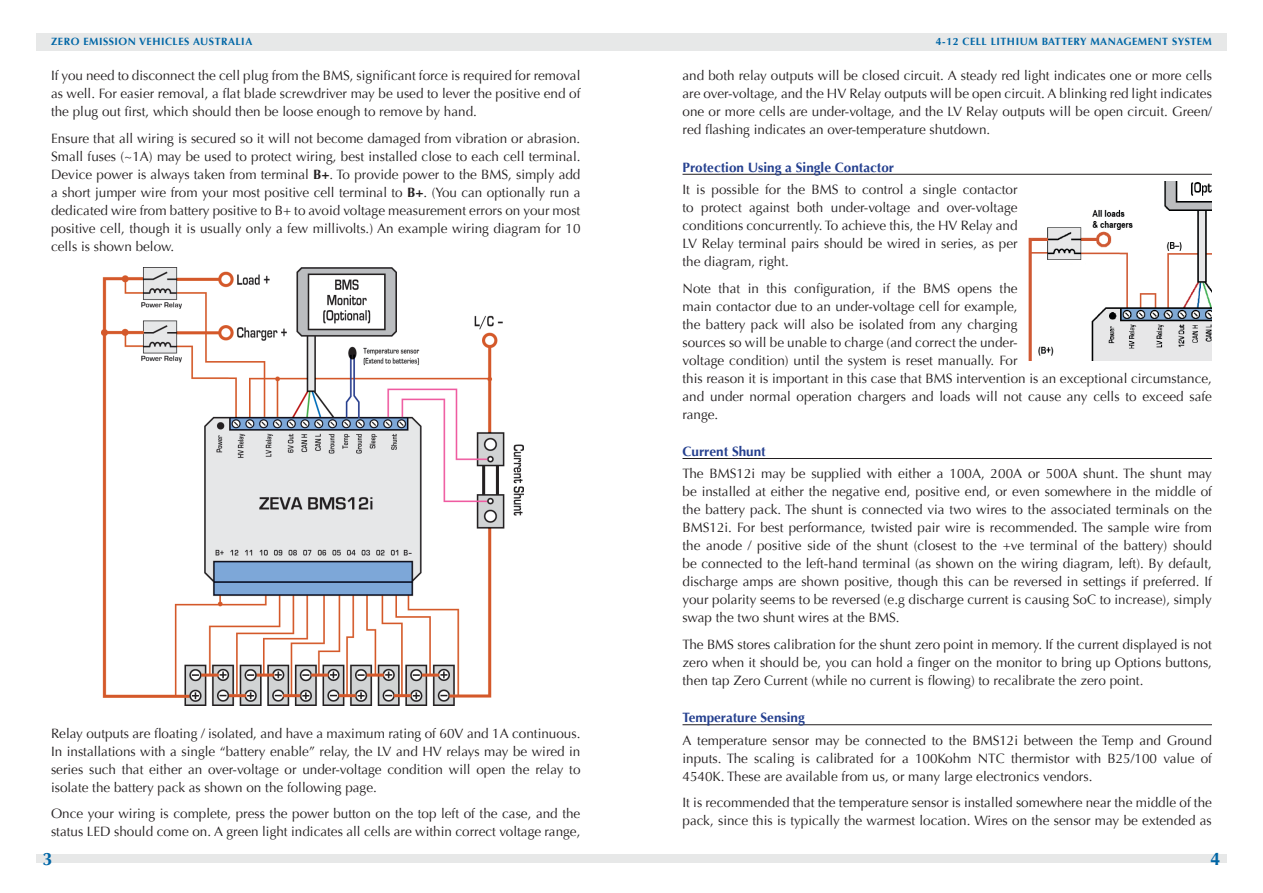
<style>
.page{position:relative;width:1263px;height:893px;background:#fff}
.page>*{position:absolute;margin:0;border:0;box-sizing:border-box;transform-origin:0 0}
.t1{font:700 18px "Optima";color:#0066a6}
.t2{font:13.5px/18px "Optima";color:#231f20;text-align:justify}
.Heading{font:700 13.5px "Optima";color:#25408f}
.t3{font:700 10.5px "Optima";letter-spacing:.05em;color:#0066a6}
.s1{font-weight:700}
</style>
<div class="page">
<div style="left:36px;top:34px;width:1191px;height:17px;background:#e7e8e8"></div>
<div style="left:36px;top:855px;width:1191px;height:8px;background:#e7e8e8"></div>
<img style="left:102px;top:268px;width:421px;height:437px">
<hr style="left:682px;top:174px;width:530px;height:1px;background:#231f20">
<hr style="left:682px;top:458px;width:530px;height:1px;background:#231f20">
<hr style="left:682px;top:724px;width:530px;height:1px;background:#231f20">
<img style="left:1028px;top:181px;width:184px;height:180px">
<p class="t3" style="left:51px;top:36px;width:203px">ZERO EMISSION VEHICLES AUSTRALIA</p>
<p class="t3" style="left:936px;top:36px;width:277px">4-12 CELL LITHIUM BATTERY MANAGEMENT SYSTEM</p>
<p class="t2" style="left:51px;top:67px;width:531px">If you need to disconnect the cell plug from the BMS, significant force is required for removal as well. For easier removal, a flat blade screwdriver may be used to lever the positive end of the plug out first, which should then be loose enough to remove by hand.</p>
<p class="t2" style="left:51px;top:130px;width:531px">Ensure that all wiring is secured so it will not become damaged from vibration or abrasion.<br>Small fuses (~1A) may be used to protect wiring, best installed close to each cell terminal.<br>Device power is always taken from terminal <span class="s1">B+</span>. To provide power to the BMS, simply add a short jumper wire from your most positive cell terminal to <span class="s1">B+</span>. (You can optionally run a dedicated wire from battery positive to B+ to avoid voltage measurement errors on your most positive cell, though it is usually only a few millivolts.) An example wiring diagram for 10 cells is shown below.</p>
<p class="t2" style="left:682px;top:67px;width:531px">and both relay outputs will be closed circuit. A steady red light indicates one or more cells are over-voltage, and the HV Relay outputs will be open circuit. A blinking red light indicates one or more cells are under-voltage, and the LV Relay outputs will be open circuit. Green/ red flashing indicates an over-temperature shutdown.</p>
<p class="Heading" style="left:682px;top:159px;width:213px">Protection Using a Single Contactor</p>
<p class="t2" style="left:682px;top:181px;width:337px">It is possible for the BMS to control a single contactor to protect against both under-voltage and over-voltage conditions concurrently. To achieve this, the HV Relay and LV Relay terminal pairs should be wired in series, as per the diagram, right.</p>
<p class="t2" style="left:682px;top:279px;width:531px;text-align:left">Note that in this configuration, if the BMS opens the<br>main contactor due to an under-voltage cell for example,<br>the battery pack will also be isolated from any charging<br>sources so will be unable to charge (and correct the under-<br>voltage condition) until the system is reset manually. For<br>this reason it is important in this case that BMS intervention is an exceptional circumstance, and under normal operation chargers and loads will not cause any cells to exceed safe range.</p>
<p class="Heading" style="left:682px;top:444px;width:85px">Current Shunt</p>
<p class="t2" style="left:682px;top:465px;width:531px">The BMS12i may be supplied with either a 100A, 200A or 500A shunt. The shunt may be installed at either the negative end, positive end, or even somewhere in the middle of the battery pack. The shunt is connected via two wires to the associated terminals on the BMS12i. For best performance, twisted pair wire is recommended. The sample wire from the anode / positive side of the shunt (closest to the +ve terminal of the battery) should be connected to the left-hand terminal (as shown on the wiring diagram, left). By default, discharge amps are shown positive, though this can be reversed in settings if preferred. If your polarity seems to be reversed (e.g discharge current is causing SoC to increase), simply swap the two shunt wires at the BMS.</p>
<p class="t2" style="left:682px;top:635px;width:531px">The BMS stores calibration for the shunt zero point in memory. If the current displayed is not zero when it should be, you can hold a finger on the monitor to bring up Options buttons, then tap Zero Current (while no current is flowing) to recalibrate the zero point.</p>
<p class="Heading" style="left:682px;top:710px;width:124px">Temperature Sensing</p>
<p class="t2" style="left:682px;top:731px;width:531px">A temperature sensor may be connected to the BMS12i between the Temp and Ground inputs. The scaling is calibrated for a 100Kohm NTC thermistor with B25/100 value of 4540K. These are available from us, or many large electronics vendors.</p>
<p class="t2" style="left:682px;top:794px;width:531px">It is recommended that the temperature sensor is installed somewhere near the middle of the pack, since this is typically the warmest location. Wires on the sensor may be extended as</p>
<p class="t2" style="left:51px;top:724px;width:531px">Relay outputs are floating / isolated, and have a maximum rating of 60V and 1A continuous.<br>In installations with a single “battery enable” relay, the LV and HV relays may be wired in series such that either an over-voltage or under-voltage condition will open the relay to isolate the battery pack as shown on the following page.</p>
<p class="t2" style="left:51px;top:805px;width:531px">Once your wiring is complete, press the power button on the top left of the case, and the status LED should come on. A green light indicates all cells are within correct voltage range,</p>
<p class="t1" style="left:43px;top:848px;width:12px">3</p>
<p class="t1" style="left:1210px;top:848px;width:12px">4</p>
</div>
